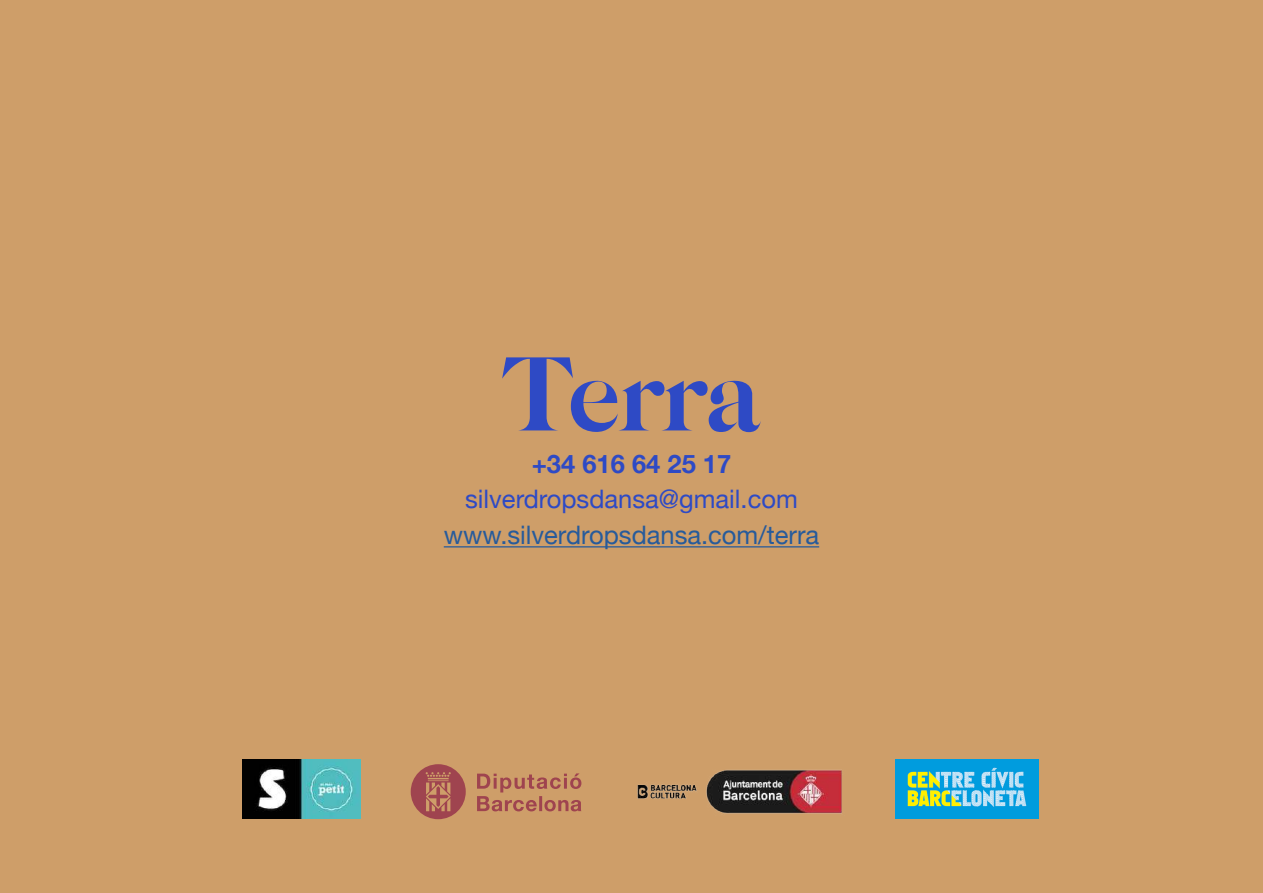
<style>
.page{position:relative;width:1263px;height:893px;background:#ce9e69}
.page>*{position:absolute;margin:0;border:0;box-sizing:border-box;transform-origin:0 0}
.t1{font:700 104.4px "Silk Serif";letter-spacing:-.055em;color:#2e4ac5}
.t2{font:25.5px "Helvetica Neue";color:#275b9b}
.t3{font:25.5px "Helvetica Neue";color:#2e4ac5}
.t4{font:700 25.5px "Helvetica Neue";color:#2e4ac5}
</style>
<div class="page">
<svg style="left:477px;top:773px;width:104px;height:38px"></svg>
<svg style="left:411px;top:764px;width:55px;height:55px"></svg>
<img style="left:637px;top:769px;width:205px;height:45px">
<img style="left:895px;top:760px;width:143px;height:59px">
<img style="left:243px;top:760px;width:117px;height:59px">
<hr style="left:444px;top:546px;width:375px;height:1px;background:#275b9b">
<h1 class="t1" style="left:500px;top:333px;width:262px">Terra</h1>
<p class="t4" style="left:532px;top:443px;width:201px">+34 616 64 25 17</p>
<p class="t3" style="left:465px;top:481px;width:334px">silverdropsdansa@gmail.com</p>
<p class="t2" style="left:444px;top:517px;width:377px">www.silverdropsdansa.com/terra</p>
</div>
